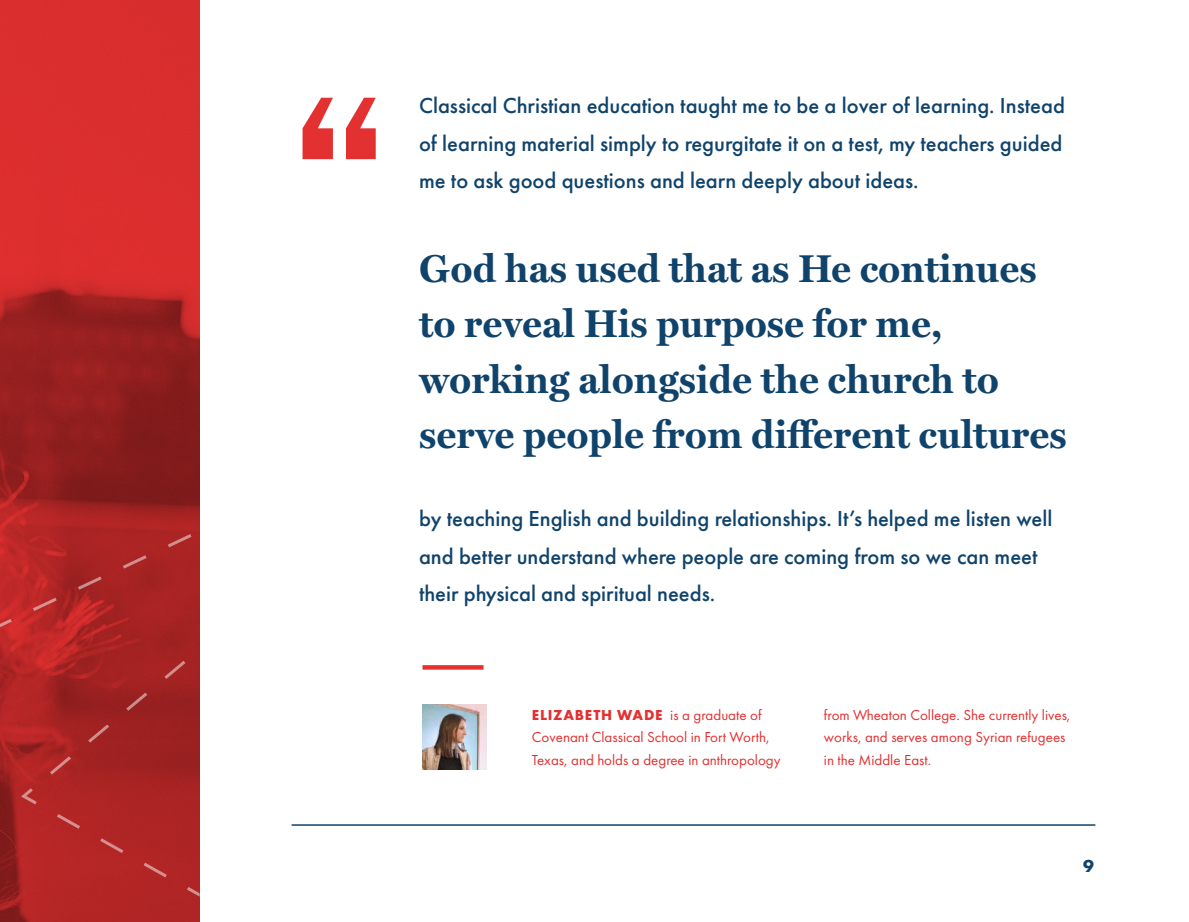
<style>
.page{position:relative;width:1189px;height:922px;background:#fff}
.page>*{position:absolute;margin:0;border:0;box-sizing:border-box;transform-origin:0 0}
.t1{font:225px "Franklin Gothic URW Dem";color:#e33030}
.t2{font:700 39px/55.5px "Miller Text";color:#10436b}
.t3{font:500 22.5px/37.5px "Futura PT";color:#10436b;text-align:justify}
.t4{font:700 18px "Futura PT";color:#10436b}
.t5{font:15px/22.5px "Futura PT";color:#e33030}
.s1{font-weight:700}
</style>
<div class="page">
<svg style="left:0;top:0;width:200px;height:534px;background:#bb2727"></svg>
<hr style="left:292px;top:824px;width:803px;height:1px;background:#10436b">
<svg style="left:0;top:534px;width:200px;height:387px;background:#ac2525"></svg>
<svg style="left:422px;top:665px;width:62px;height:4px"></svg>
<img style="left:422px;top:704px;width:64px;height:65px">
<h1 class="t1" style="left:290px;top:34px;width:100px">“</h1>
<p class="t3" style="left:419px;top:87px;width:647px">Classical Christian education taught me to be a lover of learning. Instead of learning material simply to regurgitate it on a test, my teachers guided me to ask good questions and learn deeply about ideas.</p>
<h2 class="t2" style="left:419px;top:238px;width:649px">God has used that as He continues to reveal His purpose for me, working alongside the church to serve people from different cultures</h2>
<p class="t3" style="left:419px;top:500px;width:635px;text-align:left">by teaching English and building relationships. It’s helped me listen well and better understand where people are coming from so we can meet their physical and spiritual needs.</p>
<p class="t5" style="left:532px;top:703px;width:250px"><span class="s1">ELIZABETH WADE</span> is a graduate of<br>Covenant Classical School in Fort Worth,<br>Texas, and holds a degree in anthropology</p>
<p class="t5" style="left:824px;top:703px;width:248px">from Wheaton College. She currently lives, works, and serves among Syrian refugees in the Middle East.</p>
<p class="t4" style="left:1083px;top:854px;width:12px">9</p>
</div>
